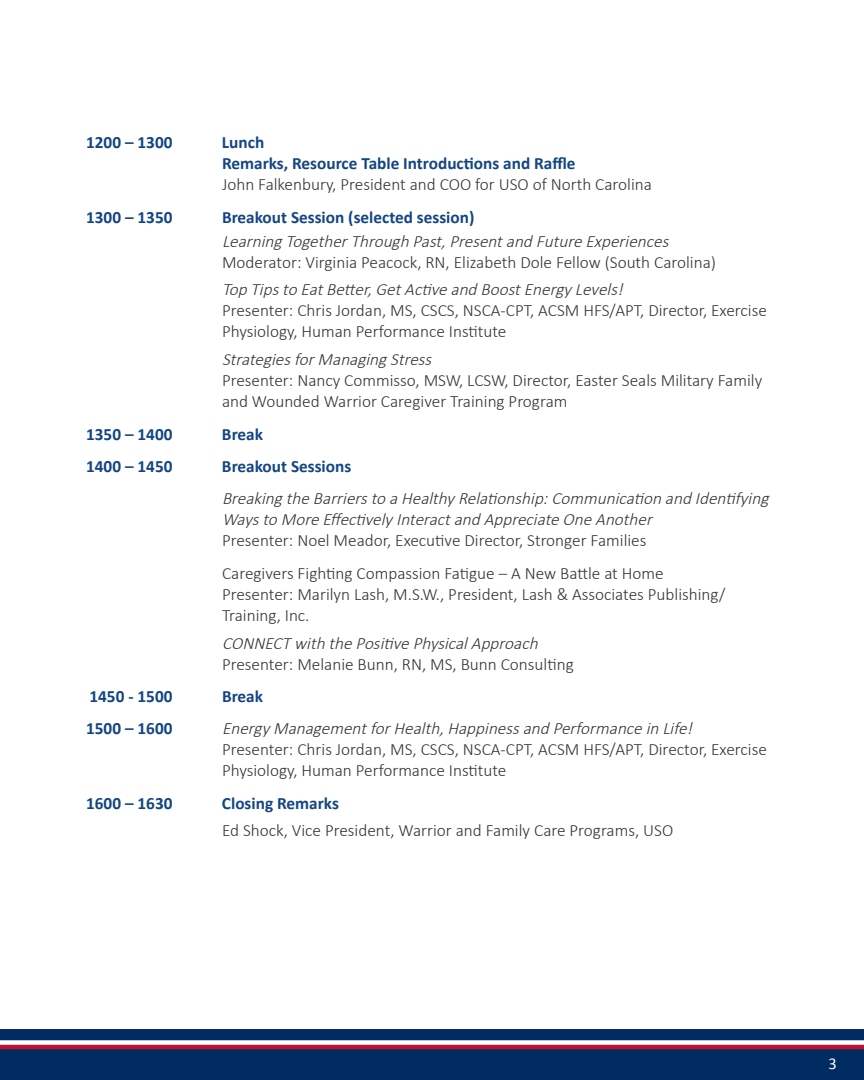
<style>
.page{position:relative;width:864px;height:1080px;background:#fff}
.page>*{position:absolute;margin:0;border:0;box-sizing:border-box;transform-origin:0 0}
.table_body{font:300 17.25px/21px "Calibri";color:#363536}
.table_body-2{font:italic 300 17.25px/21px "Calibri";color:#363536}
.table_body-3{font:700 17.25px "Calibri";color:#134583}
.t1{font:16.5px "Calibri";color:#fff}
.s1{font-weight:700;color:#134583}
.s2{font-weight:700;font-style:normal;color:#134583}
.s3{font-style:italic}
.s4{font-style:normal}
</style>
<div class="page">
<div style="left:0;top:1029px;width:864px;height:51px;background:#002c62"></div>
<hr style="left:0;top:1045px;width:864px;height:4px;background:#c3102f">
<div style="left:0;top:1040px;width:864px;height:5px;background:#fff"></div>
<p class="table_body-3" style="left:86px;top:132px;width:88px">1200 – 1300</p>
<p class="table_body" style="left:222px;top:131px;width:431px"><span class="s1">Lunch<br>Remarks, Resource Table Introductions and Raffle<br></span>John Falkenbury, President and COO for USO of North Carolina</p>
<p class="table_body-3" style="left:86px;top:206px;width:88px">1300 – 1350</p>
<p class="table_body-2" style="left:222px;top:204px;width:452px;line-height:24px"><span class="s2">Breakout Session (selected session)<br></span>LearningTogetherThrough Past,Presentand Future Experiences</p>
<p class="table_body" style="left:222px;top:251px;width:496px">Moderator: Virginia Peacock, RN, Elizabeth Dole Fellow (South Carolina)</p>
<p class="table_body" style="left:222px;top:278px;width:546px"><span class="s3">Top Tipsto EatBetter,GetActive and BoostEnergyLevels!<br></span>Presenter: Chris Jordan, MS, CSCS, NSCA-CPT, ACSM HFS/APT, Director, Exercise<br>Physiology, Human Performance Institute</p>
<p class="table_body" style="left:222px;top:348px;width:542px"><span class="s3">StrategiesforManagingStress<br></span>Presenter: Nancy Commisso, MSW, LCSW, Director, Easter Seals Military Family and Wounded Warrior Caregiver Training Program</p>
<p class="table_body-3" style="left:86px;top:423px;width:88px">1350 – 1400</p>
<p class="table_body-3" style="left:222px;top:423px;width:43px">Break</p>
<p class="table_body-3" style="left:86px;top:455px;width:88px">1400 – 1450</p>
<p class="table_body-3" style="left:222px;top:455px;width:131px">Breakout Sessions</p>
<p class="table_body-2" style="left:222px;top:487px;width:553px">Breakingthe Barriersto aHealthyRelationship:Communication and Identifying<br>Waysto More EffectivelyInteractand Appreciate One Another<br><span class="s4">Presenter: Noel Meador, Executive Director, Stronger Families</span></p>
<p class="table_body" style="left:222px;top:562px;width:505px">Caregivers Fighting Compassion Fatigue – A New Battle at Home<br>Presenter: Marilyn Lash, M.S.W., President, Lash &amp; Associates Publishing/<br>Training, Inc.</p>
<p class="table_body" style="left:222px;top:631px;width:353px"><span class="s3">CONNECTwith the Positive PhysicalApproach<br></span>Presenter: Melanie Bunn, RN, MS, Bunn Consulting</p>
<p class="table_body-3" style="left:89px;top:685px;width:85px">1450 - 1500</p>
<p class="table_body-3" style="left:222px;top:685px;width:43px">Break</p>
<p class="table_body-3" style="left:86px;top:717px;width:88px">1500 – 1600</p>
<p class="table_body" style="left:222px;top:717px;width:546px"><span class="s3">EnergyManagementforHealth,Happinessand Performance in Life!<br></span>Presenter: Chris Jordan, MS, CSCS, NSCA-CPT, ACSM HFS/APT, Director, Exercise<br>Physiology, Human Performance Institute</p>
<p class="table_body-3" style="left:86px;top:792px;width:88px">1600 – 1630</p>
<p class="table_body-3" style="left:222px;top:792px;width:118px">Closing Remarks</p>
<p class="table_body" style="left:222px;top:819px;width:453px">Ed Shock, Vice President, Warrior and Family Care Programs, USO</p>
<p class="t1" style="left:829px;top:1053px;width:10px">3</p>
</div>
